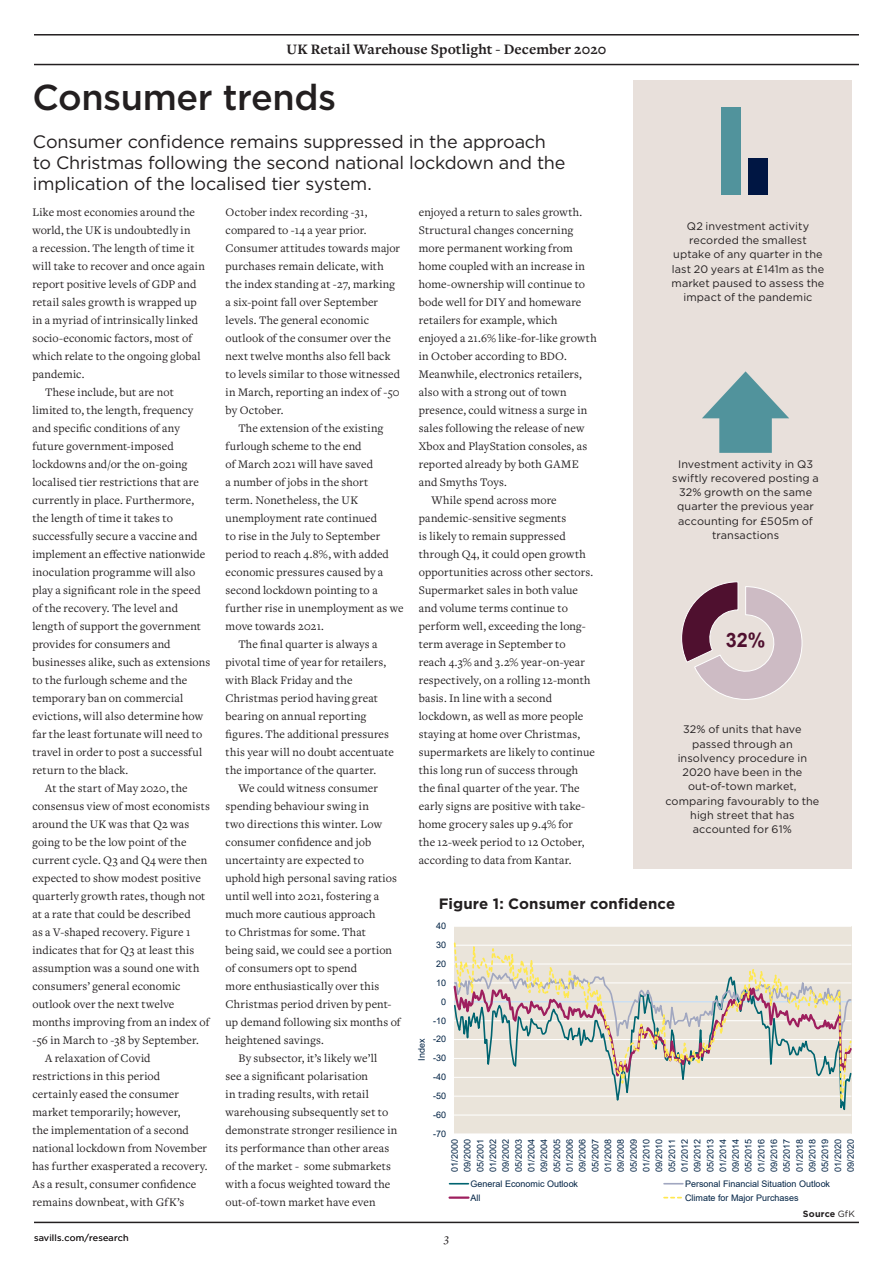
<style>
.page{position:relative;width:893px;height:1263px;background:#fff}
.page>*{position:absolute;margin:0;border:0;box-sizing:border-box;transform-origin:0 0}
.Spotlight_Headline_G{font:500 36px "Gotham";letter-spacing:-.01em;color:#231f20}
.t1{font:700 19.8px "Arial";color:#4f102f}
.Spotlight_Standfirst{font:18px/21px "Gotham";letter-spacing:-.015em;color:#231f20}
.t2{font:700 15px "Freight Text Pro";letter-spacing:.01em;color:#231f20}
.Spotlight_Box_Title{font:700 15px "Gotham";letter-spacing:.01em;color:#231f20}
.Spotlight_Body_Freig{font:12px/18px "Freight Text Pro";letter-spacing:.01em;color:#231f20}
.t3{font:italic 12px "Freight Text Pro";color:#231f20}
.Spotlight_Box_Body_L{font:10.8px/14.2px "Gotham";letter-spacing:.01em;color:#231f20;text-align:center}
.t4{font:9px/12.8px "Arial";letter-spacing:.005em;color:#024;text-align:justify}
.t5{font:9px "Gotham";letter-spacing:.02em;color:#231f20}
.Spotlight_Credit_Rig{font:700 9px "Gotham";letter-spacing:.02em;color:#231f20}
.s1{font-weight:400}
</style>
<div class="page">
<div style="left:633px;top:81px;width:218px;height:788px;background:#e8e0db"></div>
<div style="left:719px;top:403px;width:53px;height:50px;background:#51939c"></div>
<svg style="left:702px;top:371px;width:87px;height:47px"></svg>
<svg style="left:681px;top:581px;width:122px;height:119px"></svg>
<div style="left:454px;top:926px;width:397px;height:208px;background:#eae4da"></div>
<svg style="left:454px;top:1112px;width:398px;height:9px"></svg>
<svg style="left:454px;top:926px;width:398px;height:186px"></svg>
<svg style="left:449px;top:1183px;width:19px;height:1px"></svg>
<svg style="left:664px;top:1183px;width:19px;height:1px"></svg>
<hr style="left:450px;top:1196px;width:18px;height:3px;background:#9e1f5e">
<svg style="left:664px;top:1197px;width:18px;height:1px"></svg>
<div style="left:748px;top:158px;width:20px;height:36px;background:#001643"></div>
<div style="left:721px;top:107px;width:20px;height:87px;background:#51939c"></div>
<hr style="left:34px;top:1222px;width:825px;height:1px;background:#231f20">
<hr style="left:34px;top:64px;width:825px;height:1px;background:#231f20">
<hr style="left:34px;top:34px;width:825px;height:2px;background:#231f20">
<p class="t2" style="left:286px;top:39px;width:321px">UK Retail Warehouse Spotlight - December 2020</p>
<p class="Spotlight_Headline_G" style="left:32px;top:73px;width:305px">Consumer trends</p>
<p class="Spotlight_Standfirst" style="left:33px;top:131px;width:534px">Consumer confidence remains suppressed in the approach to Christmas following the second national lockdown and the implication of the localised tier system.</p>
<p class="Spotlight_Body_Freig" style="left:32px;top:203px;width:174px">Like most economies around the world, the UK is undoubtedly in<br>a recession. The length of time it will take to recover and once again report positive levels of GDP and retail sales growth is wrapped up in a myriad of intrinsically linked socio-economic factors, most of which relate to the ongoing global pandemic.</p>
<p class="Spotlight_Body_Freig" style="left:32px;top:383px;width:179px;text-indent:13px">These include, but are not limited to, the length, frequency and specific conditions of any future government-imposed lockdowns and/or the on-going localised tier restrictions that are currently in place. Furthermore, the length of time it takes to successfully secure a vaccine and implement an effective nationwide inoculation programme will also play a significant role in the speed of the recovery. The level and length of support the government provides for consumers and businesses alike, such as extensions to the furlough scheme and the temporary ban on commercial evictions, will also determine how far the least fortunate will need to travel in order to post a successful return to the black.</p>
<p class="Spotlight_Body_Freig" style="left:32px;top:779px;width:179px;text-indent:13px">At the start of May 2020, the consensus view of most economists around the UK was that Q2 was going to be the low point of the current cycle. Q3 and Q4 were then expected to show modest positive quarterly growth rates, though not at a rate that could be described<br>as a V-shaped recovery. Figure 1 indicates that for Q3 at least this assumption was a sound one with consumers’ general economic outlook over the next twelve months improving from an index of -56 in March to -38 by September.</p>
<p class="Spotlight_Body_Freig" style="left:32px;top:1049px;width:177px;text-indent:13px">A relaxation of Covid restrictions in this period certainly eased the consumer market temporarily; however,<br>the implementation of a second national lockdown from November has further exasperated a recovery.<br>As a result, consumer confidence remains downbeat, with GfK’s</p>
<p class="t5" style="left:34px;top:1232px;width:96px">savills.com/research</p>
<p class="Spotlight_Body_Freig" style="left:226px;top:203px;width:176px">October index recording -31, compared to -14 a year prior.<br>Consumer attitudes towards major purchases remain delicate, with the index standing at -27, marking a six-point fall over September levels. The general economic outlook of the consumer over the next twelve months also fell back to levels similar to those witnessed in March, reporting an index of -50 by October.</p>
<p class="Spotlight_Body_Freig" style="left:226px;top:419px;width:179px;text-indent:13px">The extension of the existing furlough scheme to the end<br>of March 2021 will have saved<br>a number of jobs in the short<br>term. Nonetheless, the UK unemployment rate continued<br>to rise in the July to September period to reach 4.8%, with added economic pressures caused by a second lockdown pointing to a further rise in unemployment as we move towards 2021.</p>
<p class="Spotlight_Body_Freig" style="left:226px;top:635px;width:170px;text-indent:13px">The final quarter is always a pivotal time of year for retailers, with Black Friday and the<br>Christmas period having great bearing on annual reporting figures. The additional pressures this year will no doubt accentuate the importance of the quarter.</p>
<p class="Spotlight_Body_Freig" style="left:226px;top:779px;width:177px;text-indent:13px">We could witness consumer spending behaviour swing in<br>two directions this winter. Low consumer confidence and job uncertainty are expected to uphold high personal saving ratios until well into 2021, fostering a much more cautious approach<br>to Christmas for some. That<br>being said, we could see a portion of consumers opt to spend<br>more enthusiastically over this<br>Christmas period driven by pent&shy;up demand following six months of heightened savings.</p>
<p class="Spotlight_Body_Freig" style="left:226px;top:1049px;width:173px;text-indent:13px">By subsector, it’s likely we’ll<br>see a significant polarisation<br>in trading results, with retail warehousing subsequently set to demonstrate stronger resilience in its performance than other areas of the market - some submarkets with a focus weighted toward the out-of-town market have even</p>
<p class="Spotlight_Body_Freig" style="left:419px;top:203px;width:179px">enjoyed a return to sales growth.<br>Structural changes concerning more permanent working from home coupled with an increase in home-ownership will continue to bode well for DIY and homeware retailers for example, which enjoyed a 21.6% like-for-like growth in October according to BDO.<br>Meanwhile, electronics retailers, also with a strong out of town presence, could witness a surge in sales following the release of new<br>Xbox and PlayStation consoles, as reported already by both GAME and Smyths Toys.</p>
<p class="Spotlight_Body_Freig" style="left:419px;top:491px;width:178px;text-indent:13px">While spend across more pandemic-sensitive segments<br>is likely to remain suppressed through Q4, it could open growth opportunities across other sectors.<br>Supermarket sales in both value and volume terms continue to perform well, exceeding the long&shy;term average in September to reach 4.3% and 3.2% year-on-year respectively, on a rolling 12-month basis. In line with a second lockdown, as well as more people staying at home over Christmas, supermarkets are likely to continue this long run of success through the final quarter of the year. The early signs are positive with take&shy;home grocery sales up 9.4% for<br>the 12-week period to 12 October, according to data from Kantar.</p>
<p class="Spotlight_Box_Body_L" style="left:672px;top:219px;width:154px">Q2 investment activity recorded the smallest uptake of any quarter in the last 20 years at £141m as the market paused to assess the impact of the pandemic</p>
<p class="Spotlight_Box_Body_L" style="left:672px;top:456px;width:148px">Investment activity in Q3 swiftly recovered posting a<br>32% growth on the same quarter the previous year accounting for £505m of transactions</p>
<p class="t1" style="left:726px;top:626px;width:41px">32%</p>
<p class="Spotlight_Box_Body_L" style="left:665px;top:722px;width:156px">32% of units that have passed through an insolvency procedure in<br>2020 have been in the out-of-town market, comparing favourably to the high street that has accounted for 61%</p>
<p class="Spotlight_Box_Title" style="left:439px;top:894px;width:238px">Figure 1: Consumer confidence</p>
<p class="t4" style="left:436px;top:919px;width:12px">40</p>
<p class="t4" style="left:436px;top:938px;width:12px">30</p>
<p class="t4" style="left:436px;top:957px;width:12px">20</p>
<p class="t4" style="left:436px;top:976px;width:12px">10</p>
<p class="t4" style="left:441px;top:995px;width:7px">0</p>
<p class="t4" style="left:415px;top:1061px;width:24px;rotate:-90deg">Index</p>
<p class="t4" style="left:433px;top:1014px;width:15px">-10</p>
<p class="t4" style="left:433px;top:1033px;width:15px">-20</p>
<p class="t4" style="left:433px;top:1052px;width:15px">-30</p>
<p class="t4" style="left:433px;top:1070px;width:15px">-40</p>
<p class="t4" style="left:433px;top:1089px;width:15px">-50</p>
<p class="t4" style="left:433px;top:1108px;width:15px">-60</p>
<p class="t4" style="left:433px;top:1127px;width:15px">-70</p>
<p class="t4" style="left:448px;top:1172px;width:34px;rotate:-90deg">01/2000<br>09/2000<br>05/2001<br>01/2002<br>09/2002<br>05/2003<br>01/2004<br>09/2004<br>05/2005<br>01/2006<br>09/2006<br>05/2007<br>01/2008<br>09/2008<br>05/2009<br>01/2010<br>09/2010<br>05/2011<br>01/2012<br>09/2012<br>05/2013<br>01/2014<br>09/2014<br>05/2015<br>01/2016<br>09/2016<br>05/2017<br>01/2018<br>09/2018<br>05/2019<br>01/2020<br>09/2020</p>
<p class="t4" style="left:471px;top:1177px;width:109px">General Economic Outlook</p>
<p class="t4" style="left:685px;top:1177px;width:147px">Personal Financial Situation Outlook</p>
<p class="t4" style="left:471px;top:1191px;width:12px">All</p>
<p class="t4" style="left:685px;top:1191px;width:115px">Climate for Major Purchases</p>
<p class="t3" style="left:444px;top:1230px;width:6px">3</p>
<p class="Spotlight_Credit_Rig" style="left:803px;top:1207px;width:53px">Source <span class="s1">GfK</span></p>
</div>
